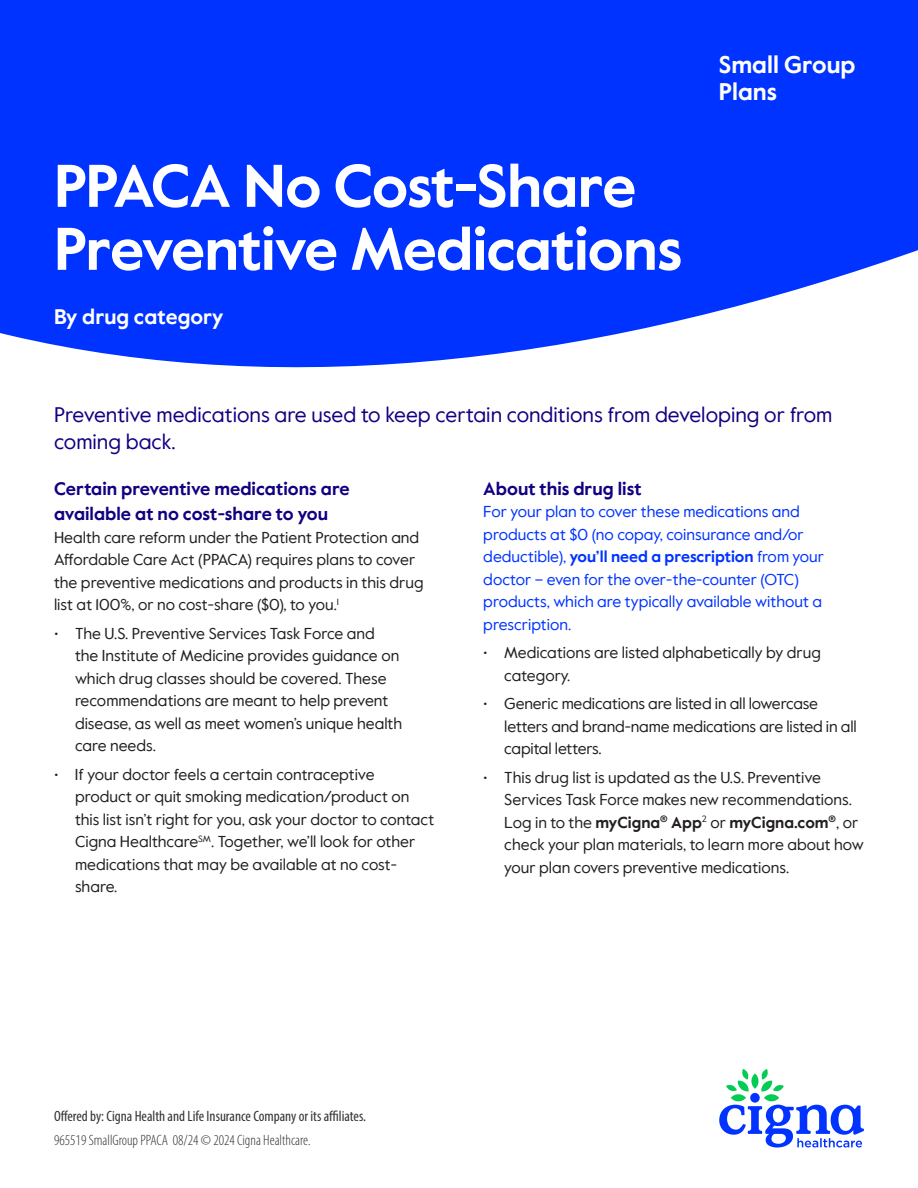
<style>
.page{position:relative;width:918px;height:1188px;background:#fff}
.page>*{position:absolute;margin:0;border:0;box-sizing:border-box;transform-origin:0 0}
.CHC_Headline_bold_40_42{font:700 60px "Value Sans Pro";letter-spacing:-.02em;color:#fff}
.CHC_Call_to_action_bold_12_18{font:700 24px/27px "Value Sans Pro";color:#fff}
.CHC_Intro_copy_regular_14_18{font:21px/27px "Value Sans Pro";color:#110081}
.CHC_Subheadline_bold_14_17{font:700 21px "Value Sans Pro";color:#fff}
.t1{font:700 18px "Value Sans Pro";color:#110081}
.t2{font:15.75px/22.5px "Value Sans Pro";color:#231f20}
.t3{font:15.75px/22.5px "Value Sans Pro";color:#03f}
.CHC_Legal_copy_Cat{font:condensed 15px "Myriad Pro";color:#333}
.Legal_copy_Cat{font:300 condensed 15px "Myriad Pro";color:#333}
.s1{font-weight:700}
</style>
<div class="page">
<svg style="left:719px;top:1069px;width:145px;height:79px"></svg>
<svg style="left:0;top:0;width:918px;height:368px;background:#1644ff"></svg>
<p class="CHC_Headline_bold_40_42" style="left:54px;top:150px;width:584px">PPACA No Cost-Share</p>
<p class="CHC_Headline_bold_40_42" style="left:54px;top:213px;width:630px">Preventive Medications</p>
<p class="CHC_Subheadline_bold_14_17" style="left:54px;top:304px;width:171px">By drug category</p>
<p class="CHC_Call_to_action_bold_12_18" style="left:719px;top:52px;width:138px">Small Group<br>Plans</p>
<p class="CHC_Intro_copy_regular_14_18" style="left:54px;top:402px;width:780px">Preventive medications are used to keep certain conditions from developing or from coming back.</p>
<p class="t1" style="left:54px;top:477px;width:297px">Certain preventive medications are</p>
<p class="t1" style="left:54px;top:503px;width:276px">available at no cost-share to you</p>
<p class="t2" style="left:54px;top:526px;width:371px">Health care reform under the Patient Protection and Affordable Care Act (PPACA) requires plans to cover the preventive medications and products in this drug list at 100%, or no cost-share ($0), to you.<sup>1</sup></p>
<p class="t2" style="left:75px;top:622px;width:329px;text-indent:-21px">• The U.S. Preventive Services Task Force and the Institute of Medicine provides guidance on which drug classes should be covered. These recommendations are meant to help prevent disease, as well as meet women’s unique health care needs.</p>
<p class="t2" style="left:75px;top:763px;width:361px;text-indent:-21px">• If your doctor feels a certain contraceptive product or quit smoking medication/product on this list isn’t right for you, ask your doctor to contact Cigna Healthcare<sup>SM</sup>. Together, we’ll look for other medications that may be available at no cost&shy;share.</p>
<p class="t1" style="left:483px;top:477px;width:160px">About this drug list</p>
<p class="t3" style="left:483px;top:501px;width:342px">For your plan to cover these medications and products at $0 (no copay, coinsurance and/or deductible), <span class="s1">you’ll need a prescription</span> from your doctor – even for the over-the-counter (OTC) products, which are typically available without a prescription.</p>
<p class="t2" style="left:504px;top:642px;width:318px;text-indent:-21px">• Medications are listed alphabetically by drug category.</p>
<p class="t2" style="left:504px;top:693px;width:354px;text-indent:-21px">• Generic medications are listed in all lowercase letters and brand-name medications are listed in all capital letters.</p>
<p class="t2" style="left:504px;top:766px;width:361px;text-indent:-21px">• This drug list is updated as the U.S. Preventive Services Task Force makes new recommendations.<br>Log in to the <span class="s1">myCigna</span><sup>®</sup> <span class="s1">App</span><sup>2</sup> or <span class="s1">myCigna.com</span><sup>®</sup>, or check your plan materials, to learn more about how your plan covers preventive medications.</p>
<p class="CHC_Legal_copy_Cat" style="left:54px;top:1107px;width:314px">Offered by: Cigna Health and Life Insurance Company or its affiliates.</p>
<p class="Legal_copy_Cat" style="left:54px;top:1132px;width:258px">965519 SmallGroup PPACA 08/24 © 2024 Cigna Healthcare.</p>
</div>
